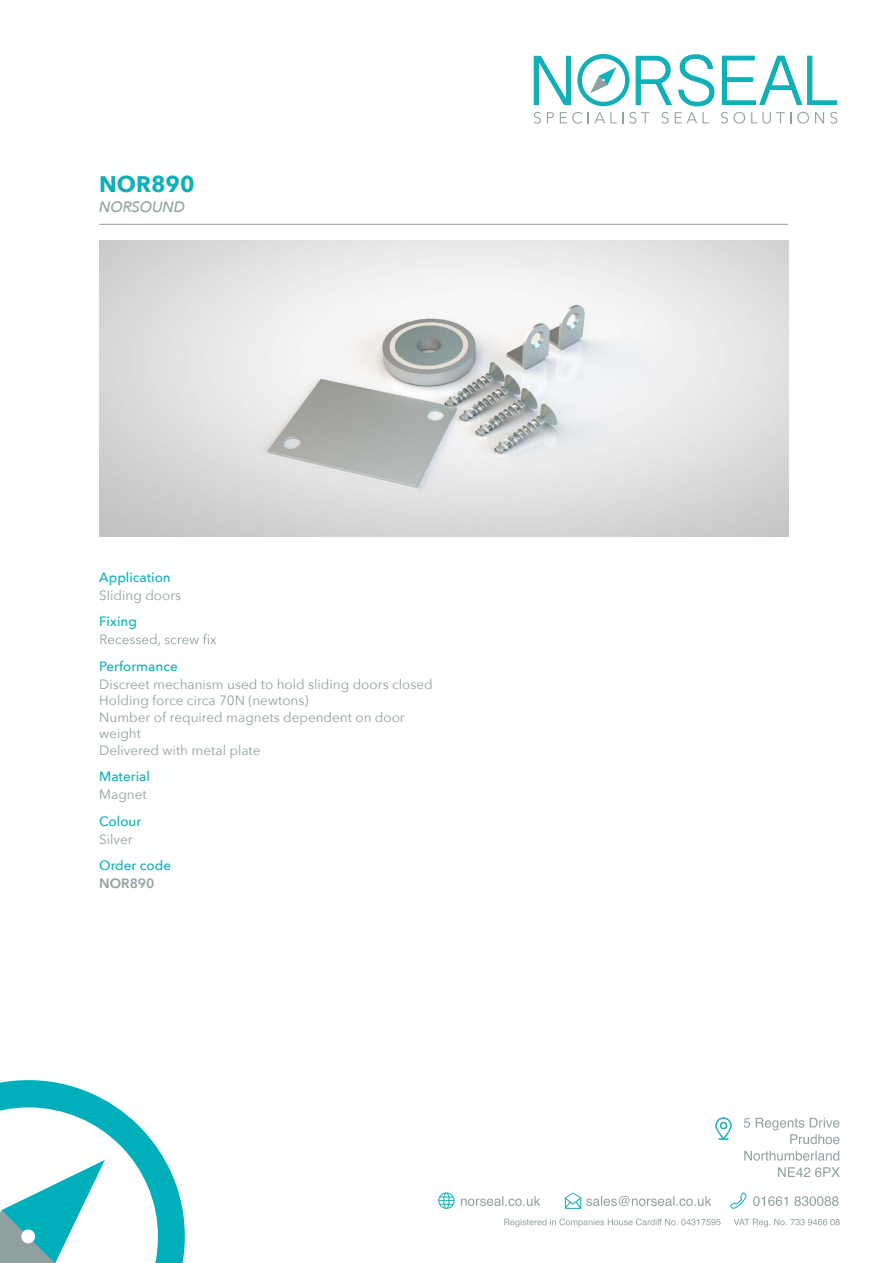
<style>
.page{position:relative;width:893px;height:1263px;background:#fff}
.page>*{position:absolute;margin:0;border:0;box-sizing:border-box;transform-origin:0 0}
.t1{font:700 22.5px "Avenir Next";color:#11afb7}
.t2{font:italic 500 15px "Avenir Next";letter-spacing:-.02em;color:#91a0a0}
.t3{font:13.5px/16.5px "Avenir Next";color:#91a0a0}
.t4{font:500 13.5px "Avenir Next";color:#11afb7}
.t5{font:600 13.5px "Avenir Next";color:#91a0a0}
</style>
<div class="page">
<svg style="left:636px;top:56px;width:36px;height:49px"></svg>
<svg style="left:534px;top:56px;width:37px;height:49px"></svg>
<svg style="left:678px;top:54px;width:36px;height:52px"></svg>
<svg style="left:722px;top:56px;width:115px;height:49px"></svg>
<svg style="left:577px;top:54px;width:53px;height:52px"></svg>
<svg style="left:534px;top:112px;width:7px;height:12px"></svg>
<svg style="left:547px;top:112px;width:7px;height:11px"></svg>
<svg style="left:560px;top:112px;width:22px;height:12px"></svg>
<svg style="left:588px;top:112px;width:35px;height:11px"></svg>
<svg style="left:629px;top:112px;width:21px;height:12px"></svg>
<svg style="left:661px;top:112px;width:8px;height:12px"></svg>
<svg style="left:675px;top:112px;width:34px;height:11px"></svg>
<svg style="left:721px;top:112px;width:24px;height:12px"></svg>
<svg style="left:751px;top:112px;width:40px;height:12px"></svg>
<svg style="left:797px;top:112px;width:12px;height:12px"></svg>
<svg style="left:815px;top:112px;width:9px;height:11px"></svg>
<svg style="left:830px;top:112px;width:7px;height:12px"></svg>
<svg style="left:504px;top:1218px;width:336px;height:9px"></svg>
<svg style="left:778px;top:1167px;width:62px;height:10px"></svg>
<svg style="left:744px;top:1151px;width:95px;height:10px"></svg>
<svg style="left:744px;top:1118px;width:95px;height:26px"></svg>
<svg style="left:715px;top:1117px;width:17px;height:23px"></svg>
<svg style="left:565px;top:1192px;width:146px;height:17px"></svg>
<svg style="left:730px;top:1192px;width:16px;height:17px"></svg>
<svg style="left:753px;top:1196px;width:85px;height:10px"></svg>
<svg style="left:438px;top:1192px;width:17px;height:17px"></svg>
<svg style="left:461px;top:1196px;width:79px;height:10px"></svg>
<svg style="left:0;top:1080px;width:185px;height:183px"></svg>
<div style="left:21px;top:1229px;width:14px;height:14px;background:#fff;border-radius:50%"></div>
<img style="left:99px;top:240px;width:689px;height:297px">
<hr style="left:99px;top:224px;width:689px;height:1px;background:#91a0a0">
<svg style="left:100px;top:634px;width:116px;height:12px"></svg>
<h1 class="t1" style="left:99px;top:165px;width:97px">NOR890</h1>
<p class="t2" style="left:99px;top:194px;width:87px">NORSOUND</p>
<p class="t4" style="left:99px;top:566px;width:73px">Application</p>
<p class="t3" style="left:99px;top:586px;width:84px">Sliding doors</p>
<p class="t4" style="left:99px;top:610px;width:39px">Fixing</p>
<p class="t4" style="left:99px;top:655px;width:80px">Performance</p>
<p class="t3" style="left:99px;top:675px;width:335px">Discreet mechanism used to hold sliding doors closed Holding force circa 70N (newtons)<br>Number of required magnets dependent on door weight<br>Delivered with metal plate</p>
<p class="t4" style="left:99px;top:765px;width:52px">Material</p>
<p class="t3" style="left:99px;top:785px;width:49px">Magnet</p>
<p class="t4" style="left:99px;top:809px;width:44px">Colour</p>
<p class="t3" style="left:99px;top:830px;width:35px">Silver</p>
<p class="t4" style="left:99px;top:854px;width:73px">Order code</p>
<p class="t5" style="left:99px;top:872px;width:57px">NOR890</p>
</div>
